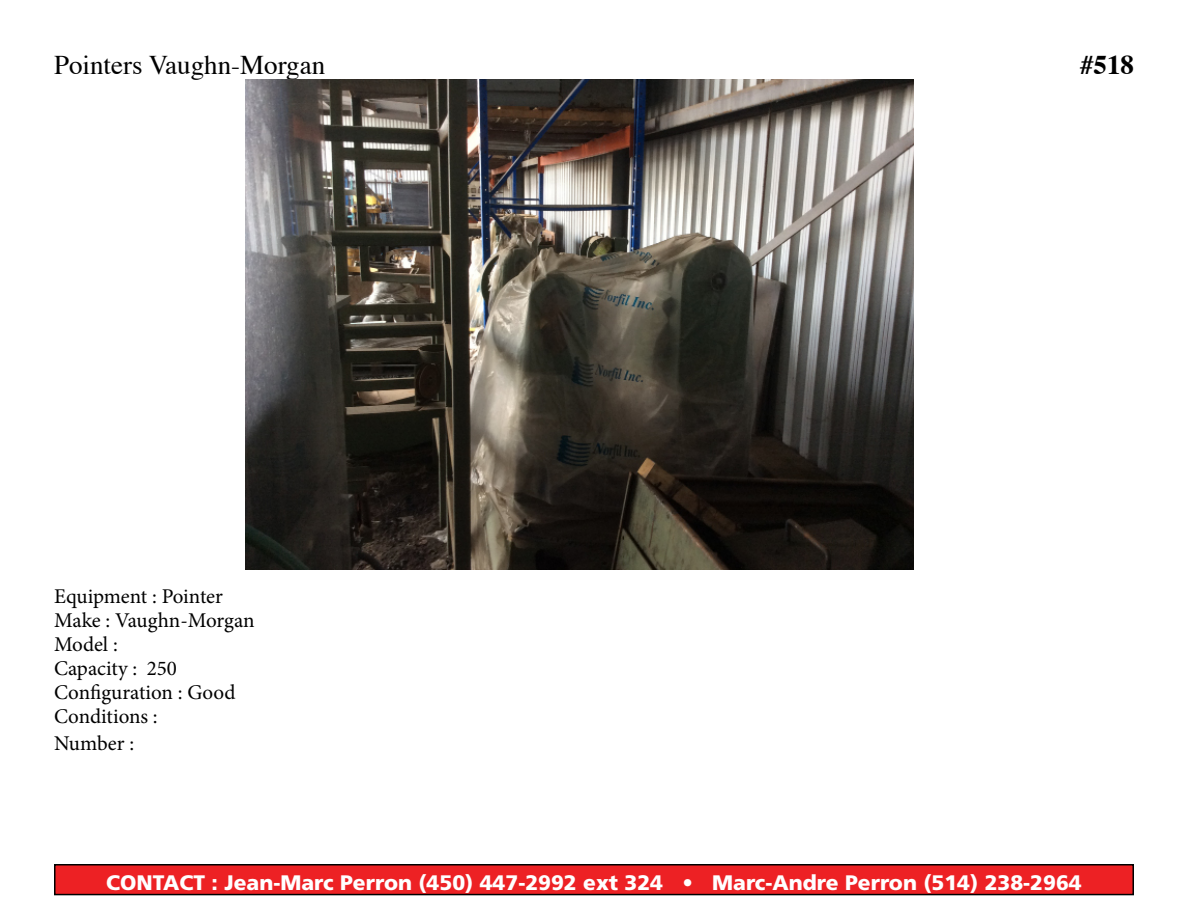
<style>
.page{position:relative;width:1188px;height:918px;background:#fff}
.page>*{position:absolute;margin:0;border:0;box-sizing:border-box;transform-origin:0 0}
.t1{font:27px "Times";color:#000}
.t2{font:700 27px "Times";color:#000}
.t3{font:21px/24px "Minion Pro";color:#000}
.t4{font:900 21px "Frutiger";color:#fff}
</style>
<div class="page">
<div style="left:55px;top:865px;width:1078px;height:30px;background:#ed2124"></div>
<div style="left:54px;top:864px;width:1080px;height:31px;border:2px solid #000"></div>
<img style="left:245px;top:80px;width:669px;height:489px">
<p class="t1" style="left:54px;top:40px;width:273px">Pointers Vaughn-Morgan</p>
<p class="t2" style="left:1080px;top:39px;width:55px">#518</p>
<p class="t3" style="left:54px;top:584px;width:202px">Equipment : Pointer<br>Make : Vaughn-Morgan<br>Model :<br>Capacity : 250<br>Configuration : Good<br>Conditions :</p>
<p class="t3" style="left:54px;top:731px;width:82px">Number :</p>
<p class="t4" style="left:106px;top:870px;width:977px">CONTACT : Jean-Marc Perron (450) 447-2992 ext 324 • Marc-Andre Perron (514) 238-2964</p>
</div>
